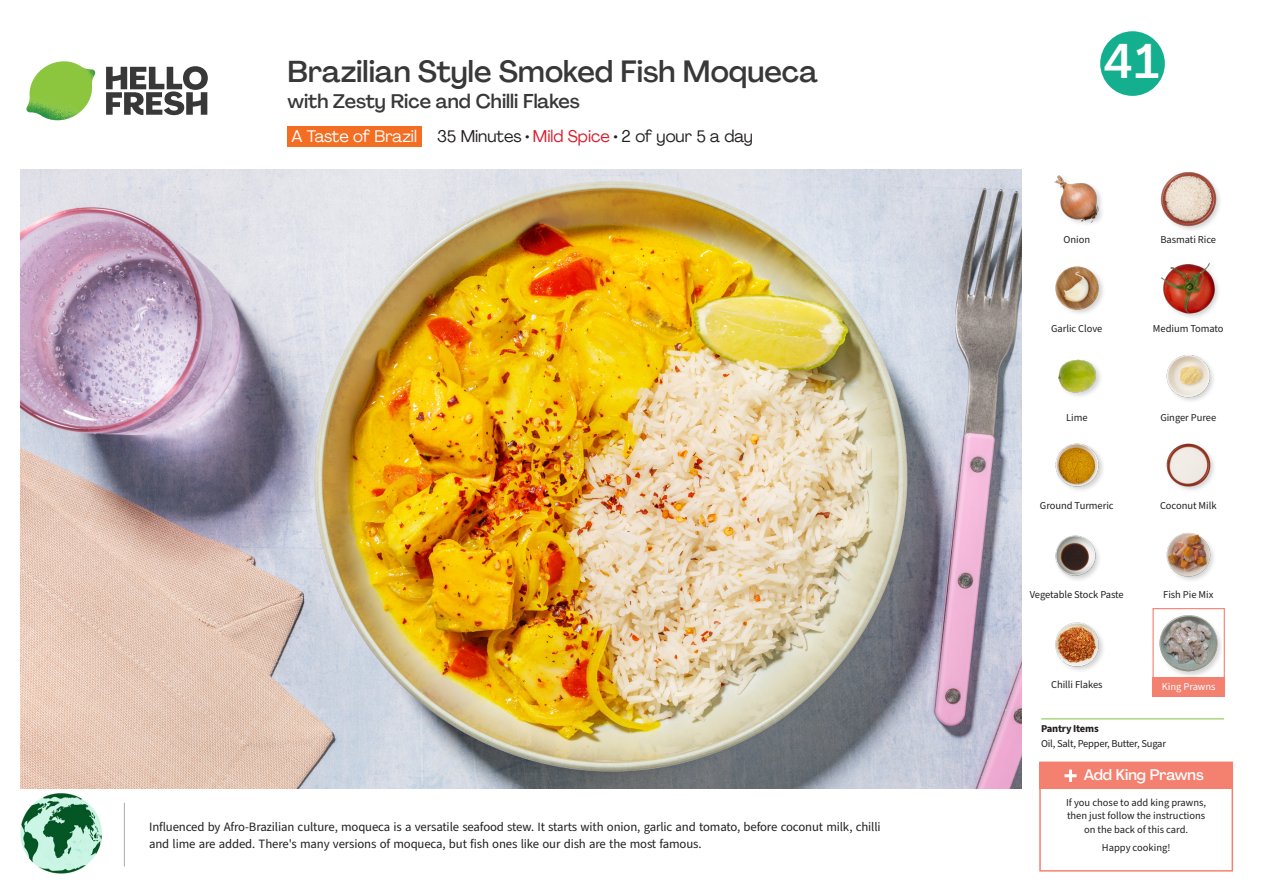
<style>
.page{position:relative;width:1263px;height:893px;background:#fff}
.page>*{position:absolute;margin:0;border:0;box-sizing:border-box;transform-origin:0 0}
.t1{font:500 48px "Agrandir";color:#fff}
._15_Titel_UK{font:500 30px "Agrandir";color:#383839}
._15_Titel_UK-2{font:500 19.5px "Agrandir";color:#383839}
._02_Box_Type{font:16.5px "Agrandir";color:#231f20}
._02_Box_Type-2{font:16.5px "Agrandir";color:#fff}
._16_StepsText{font:500 15px "Agrandir";color:#fff}
._24_Recipe_Nr_Bag{font:12.75px/16.4px "Source Sans Pro";letter-spacing:-.01em;color:#231f20}
._18_FRONT_ingredients_UK{font:10.5px "Source Sans Pro";letter-spacing:-.005em;color:#231f20}
._15_Titel_Steps{font:10.5px/13.5px "Source Sans Pro";color:#231f20;text-align:center}
._14_Allergene_Text_7pt{font:10.5px "Source Sans Pro";letter-spacing:-.02em;color:#231f20}
._00_Basic{font:10.5px "Source Sans Pro";color:#231f20}
._14_Allergene_Text_7pt-2{font:700 10.5px "Source Sans Pro";letter-spacing:-.02em;color:#231f20}
._18_FRONT_ingredients_UK-2{font:10.5px "Source Sans Pro";letter-spacing:-.005em;color:#fff}
.s1{color:#da1b2b}
</style>
<div class="page">
<svg style="left:106px;top:66px;width:102px;height:49px"></svg>
<img style="left:26px;top:61px;width:69px;height:59px">
<img style="left:21px;top:170px;width:1000px;height:619px">
<hr style="left:1041px;top:718px;width:183px;height:1px;background:#81c340">
<div style="left:1039px;top:762px;width:194px;height:110px;border:2px solid #f4806f"></div>
<div style="left:1039px;top:762px;width:194px;height:26px;background:#f4806f"></div>
<svg style="left:1064px;top:770px;width:12px;height:12px"></svg>
<div style="left:1152px;top:608px;width:73px;height:72px;border:1px solid #f4806f"></div>
<div style="left:1152px;top:677px;width:73px;height:19px;background:#f4806f"></div>
<img style="left:20px;top:793px;width:82px;height:81px">
<hr style="left:124px;top:803px;width:1px;height:63px;background:#a7a8a9">
<div style="left:287px;top:126px;width:135px;height:20px;background:#f36e23"></div>
<img style="left:1055px;top:535px;width:44px;height:45px">
<img style="left:1055px;top:622px;width:48px;height:49px">
<div style="left:1159px;top:614px;width:65px;height:64px;background:#231f20;opacity:.2"></div>
<img style="left:1159px;top:614px;width:58px;height:58px">
<img style="left:1166px;top:532px;width:48px;height:48px">
<img style="left:1058px;top:359px;width:43px;height:37px">
<img style="left:1055px;top:443px;width:48px;height:47px">
<img style="left:1166px;top:443px;width:48px;height:47px">
<img style="left:1166px;top:355px;width:48px;height:46px">
<img style="left:1054px;top:175px;width:48px;height:49px">
<img style="left:1055px;top:266px;width:48px;height:48px">
<div style="left:1160px;top:261px;width:61px;height:59px;background:#231f20;opacity:.2"></div>
<img style="left:1160px;top:261px;width:57px;height:55px">
<div style="left:1160px;top:171px;width:63px;height:62px;background:#231f20;opacity:.2"></div>
<img style="left:1160px;top:171px;width:57px;height:57px">
<svg style="left:1100px;top:31px;width:65px;height:65px"></svg>
<p class="_15_Titel_UK" style="left:287px;top:53px;width:532px">Brazilian Style Smoked Fish Moqueca</p>
<p class="_15_Titel_UK-2" style="left:287px;top:89px;width:294px">with Zesty Rice and Chilli Flakes</p>
<p class="_02_Box_Type-2" style="left:291px;top:126px;width:127px">A Taste of Brazil</p>
<p class="_02_Box_Type" style="left:437px;top:126px;width:317px">35 Minutes • <span class="s1">Mild Spice</span> • 2 of your 5 a day</p>
<p class="_24_Recipe_Nr_Bag" style="left:149px;top:819px;width:733px">Influenced by Afro-Brazilian culture, moqueca is a versatile seafood stew. It starts with onion, garlic and tomato, before coconut milk, chilli and lime are added. There's many versions of moqueca, but fish ones like our dish are the most famous.</p>
<p class="t1" style="left:1104px;top:32px;width:56px">41</p>
<p class="_18_FRONT_ingredients_UK" style="left:1063px;top:232px;width:28px">Onion</p>
<p class="_18_FRONT_ingredients_UK" style="left:1160px;top:232px;width:57px">Basmati Rice</p>
<p class="_18_FRONT_ingredients_UK" style="left:1051px;top:321px;width:53px">Garlic Clove</p>
<p class="_18_FRONT_ingredients_UK" style="left:1153px;top:321px;width:72px">Medium Tomato</p>
<p class="_18_FRONT_ingredients_UK" style="left:1066px;top:410px;width:23px">Lime</p>
<p class="_18_FRONT_ingredients_UK" style="left:1160px;top:410px;width:57px">Ginger Puree</p>
<p class="_18_FRONT_ingredients_UK" style="left:1040px;top:499px;width:75px">Ground Turmeric</p>
<p class="_18_FRONT_ingredients_UK" style="left:1160px;top:499px;width:58px">Coconut Milk</p>
<p class="_18_FRONT_ingredients_UK" style="left:1030px;top:588px;width:96px">Vegetable Stock Paste</p>
<p class="_18_FRONT_ingredients_UK" style="left:1163px;top:588px;width:52px">Fish Pie Mix</p>
<p class="_18_FRONT_ingredients_UK" style="left:1051px;top:677px;width:53px">Chilli Flakes</p>
<p class="_18_FRONT_ingredients_UK-2" style="left:1162px;top:680px;width:55px">King Prawns</p>
<p class="_14_Allergene_Text_7pt-2" style="left:1041px;top:722px;width:59px">Pantry Items</p>
<p class="_14_Allergene_Text_7pt" style="left:1041px;top:737px;width:126px">Oil, Salt, Pepper, Butter, Sugar</p>
<p class="_16_StepsText" style="left:1084px;top:765px;width:121px">Add King Prawns</p>
<p class="_15_Titel_Steps" style="left:1066px;top:796px;width:141px">If you chose to add king prawns, then just follow the instructions on the back of this card.</p>
<p class="_00_Basic" style="left:1102px;top:840px;width:70px">Happy cooking!</p>
</div>
